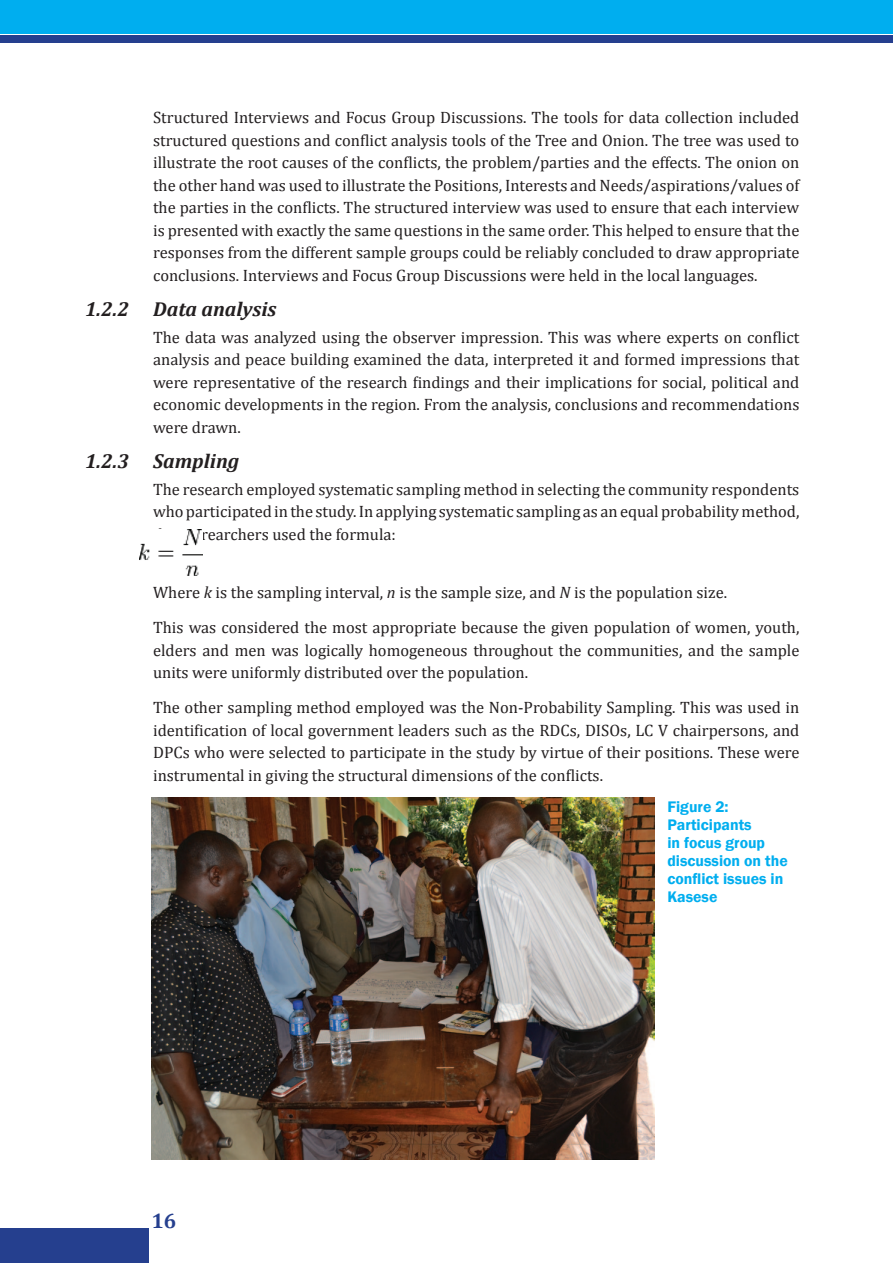
<style>
.page{position:relative;width:893px;height:1263px;background:#fff}
.page>*{position:absolute;margin:0;border:0;box-sizing:border-box;transform-origin:0 0}
.t1{font:700 21px "Cambria";color:#253f8e}
.t2{font:italic 700 20.25px "Cambria";color:#231f20}
.t3{font:16.5px/22.5px "Cambria";color:#231f20;text-align:justify}
.t4{font:600 15.75px/18px "Franklin Gothic";color:#00aeef}
.s1{font-style:italic}
</style>
<div class="page">
<div style="left:0;top:35px;width:893px;height:8px;background:#253f8e"></div>
<div style="left:0;top:0;width:893px;height:33px;background:#00aeef"></div>
<div style="left:0;top:1229px;width:149px;height:34px;background:#253f8e"></div>
<img style="left:139px;top:529px;width:63px;height:46px">
<img style="left:152px;top:797px;width:503px;height:362px">
<p class="t3" style="left:153px;top:106px;width:648px">Structured Interviews and Focus Group Discussions. The tools for data collection included structured questions and conflict analysis tools of the Tree and Onion. The tree was used to illustrate the root causes of the conflicts, the problem/parties and the effects. The onion on the other hand was used to illustrate the Positions, Interests and Needs/aspirations/values of the parties in the conflicts. The structured interview was used to ensure that each interview is presented with exactly the same questions in the same order. This helped to ensure that the responses from the different sample groups could be reliably concluded to draw appropriate conclusions. Interviews and Focus Group Discussions were held in the local languages.</p>
<p class="t2" style="left:85px;top:295px;width:193px">1.2.2 Data analysis</p>
<p class="t3" style="left:153px;top:326px;width:648px">The data was analyzed using the observer impression. This was where experts on conflict analysis and peace building examined the data, interpreted it and formed impressions that were representative of the research findings and their implications for social, political and economic developments in the region. From the analysis, conclusions and recommendations were drawn.</p>
<p class="t2" style="left:85px;top:447px;width:156px">1.2.3 Sampling</p>
<p class="t3" style="left:153px;top:478px;width:648px">The research employed systematic sampling method in selecting the community respondents who participated in the study. In applying systematic sampling as an equal probability method, the resrearchers used the formula:</p>
<p class="t3" style="left:153px;top:574px;width:648px;line-height:35.2px">Where <span class="s1">k</span> is the sampling interval, <span class="s1">n</span> is the sample size, and <span class="s1">N</span> is the population size.<br>This was considered the most appropriate because the given population of women, youth,</p>
<p class="t3" style="left:153px;top:638px;width:648px">elders and men was logically homogeneous throughout the communities, and the sample units were uniformly distributed over the population.</p>
<p class="t3" style="left:153px;top:696px;width:648px">The other sampling method employed was the Non-Probability Sampling. This was used in identification of local government leaders such as the RDCs, DISOs, LC V chairpersons, and DPCs who were selected to participate in the study by virtue of their positions. These were instrumental in giving the structural dimensions of the conflicts.</p>
<p class="t4" style="left:667px;top:797px;width:122px">Figure 2:<br>Participants<br>in focus group discussion on the conflict issues in<br>Kasese</p>
<p class="t1" style="left:151px;top:1206px;width:26px">16</p>
</div>
